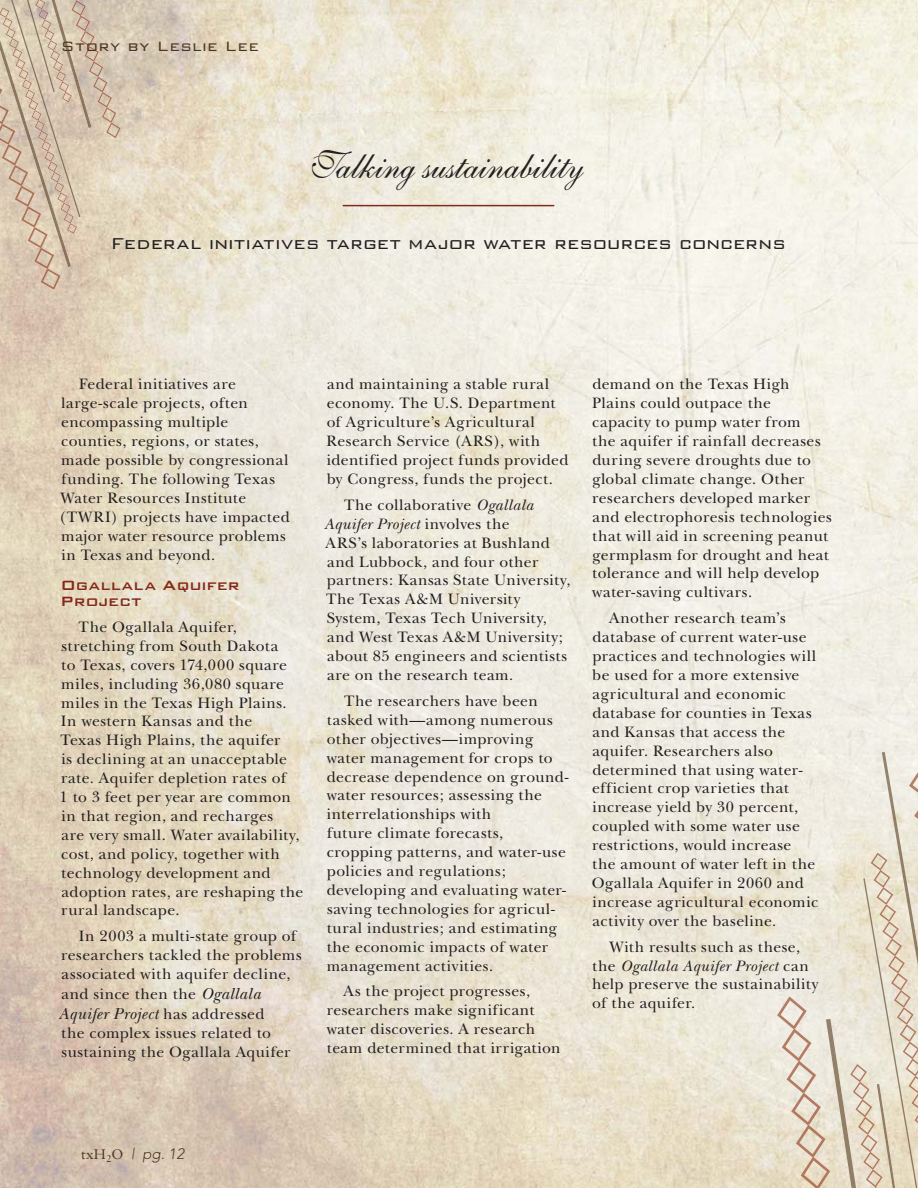
<style>
.page{position:relative;width:918px;height:1188px;background:#fff}
.page>*{position:absolute;margin:0;border:0;box-sizing:border-box;transform-origin:0 0}
.t1{font:39px "Shelley Volante BT";letter-spacing:-.005em;color:#231f20}
.t2{font:300 21px "Bank Gothic BT";color:#231f20}
.t3{font:500 18px/16.5px "Bank Gothic BT";letter-spacing:.005em;color:#85291a}
.t4{font:300 18px "Bank Gothic BT";letter-spacing:.035em;color:#4c361d}
.t5{font:italic 16.5px "New Baskerville";letter-spacing:.025em;color:#231f20}
.t6{font:15.75px/18.9px "New Baskerville";letter-spacing:.025em;color:#231f20}
.t7{font:italic 300 15px "Avenir";color:#4c361d}
.s1{font-style:italic;font-size:16.5px}
.s2{font-style:normal;font-size:15.75px}
.s3{font-style:italic}
.s4{font-family:"Sabon";font-weight:400;font-style:normal}
</style>
<div class="page">
<img style="left:0;top:0;width:918px;height:1188px">
<img style="left:856px;top:1064px;width:7px;height:18px">
<img style="left:856px;top:1082px;width:7px;height:17px">
<img style="left:856px;top:1099px;width:7px;height:18px">
<img style="left:858px;top:1117px;width:5px;height:18px">
<img style="left:861px;top:1134px;width:2px;height:18px">
<img style="left:777px;top:996px;width:30px;height:33px">
<img style="left:782px;top:1028px;width:29px;height:33px">
<img style="left:786px;top:1060px;width:30px;height:33px">
<img style="left:791px;top:1092px;width:30px;height:33px">
<img style="left:796px;top:1125px;width:30px;height:32px">
<img style="left:801px;top:1157px;width:25px;height:31px">
<img style="left:826px;top:1019px;width:30px;height:169px">
<img style="left:871px;top:853px;width:11px;height:17px">
<img style="left:874px;top:870px;width:8px;height:8px">
<img style="left:882px;top:752px;width:36px;height:126px">
<img style="left:863px;top:878px;width:55px;height:310px">
<img style="left:106px;top:123px;width:15px;height:15px">
<img style="left:102px;top:107px;width:14px;height:16px">
<img style="left:98px;top:92px;width:14px;height:16px">
<img style="left:93px;top:77px;width:15px;height:16px">
<img style="left:92px;top:61px;width:11px;height:16px">
<img style="left:92px;top:46px;width:7px;height:16px">
<img style="left:92px;top:31px;width:3px;height:16px">
<img style="left:81px;top:0;width:11px;height:128px">
<img style="left:41px;top:268px;width:20px;height:22px">
<img style="left:34px;top:267px;width:20px;height:2px">
<svg style="left:0;top:0;width:78px;height:234px"></svg>
<img style="left:0;top:40px;width:71px;height:227px">
<img style="left:10px;top:0;width:71px;height:217px">
<hr style="left:343px;top:205px;width:211px;height:1px;background:#85291a">
<p class="t4" style="left:61px;top:37px;width:200px">Story by Leslie Lee</p>
<h1 class="t1" style="left:309px;top:141px;width:277px">Talking sustainability</h1>
<h2 class="t2" style="left:111px;top:232px;width:677px">Federal initiatives target major water resources concerns</h2>
<p class="t6" style="left:59px;top:377px;width:232px;text-indent:20px">Federal initiatives are large-scale projects, often encompassing multiple counties, regions, or states, made possible by congressional funding. The following Texas<br>Water Resources Institute (TWRI) projects have impacted major water resource problems in Texas and beyond.</p>
<p class="t3" style="left:60px;top:576px;width:181px">Ogallala Aquifer<br>Project</p>
<p class="t6" style="left:60px;top:619px;width:245px;text-indent:19px">The Ogallala Aquifer, stretching from South Dakota<br>to Texas, covers 174,000 square miles, including 36,080 square miles in the Texas High Plains.<br>In western Kansas and the<br>Texas High Plains, the aquifer<br>is declining at an unacceptable rate. Aquifer depletion rates of<br>1 to 3 feet per year are common in that region, and recharges<br>are very small. Water availability, cost, and policy, together with technology development and adoption rates, are reshaping the rural landscape.</p>
<p class="t6" style="left:61px;top:929px;width:242px;text-indent:18px">In 2003 a multi-state group of researchers tackled the problems associated with aquifer decline, and since then the <span class="s1">Ogallala</span></p>
<p class="t5" style="left:59px;top:1008px;width:208px">Aquifer Project <span class="s2">has addressed</span></p>
<p class="t6" style="left:61px;top:1025px;width:231px">the complex issues related to sustaining the Ogallala Aquifer</p>
<p class="t6" style="left:327px;top:377px;width:244px">and maintaining a stable rural economy. The U.S. Department of Agriculture’s Agricultural<br>Research Service (ARS), with identified project funds provided by Congress, funds the project.</p>
<p class="t6" style="left:324px;top:497px;width:248px;text-indent:20px">The collaborative <span class="s3">Ogallala<br>Aquifer Project</span> involves the<br>ARS’s laboratories at Bushland and Lubbock, and four other partners: Kansas State University,<br>The Texas A&amp;M University<br>System, Texas Tech University, and West Texas A&amp;M University; about 85 engineers and scientists are on the research team.</p>
<p class="t6" style="left:327px;top:693px;width:243px;text-indent:17px">The researchers have been tasked with—among numerous other objectives—improving water management for crops to decrease dependence on ground&shy;water resources; assessing the interrelationships with<br>future climate forecasts, cropping patterns, and water-use policies and regulations; developing and evaluating water&shy;saving technologies for agricul&shy;tural industries; and estimating the economic impacts of water management activities.</p>
<p class="t6" style="left:327px;top:984px;width:236px;text-indent:17px">As the project progresses, researchers make significant water discoveries. A research team determined that irrigation</p>
<p class="t6" style="left:592px;top:377px;width:241px">demand on the Texas High<br>Plains could outpace the capacity to pump water from<br>the aquifer if rainfall decreases during severe droughts due to global climate change. Other researchers developed marker and electrophoresis technologies that will aid in screening peanut germplasm for drought and heat tolerance and will help develop water-saving cultivars.</p>
<p class="t6" style="left:592px;top:611px;width:228px;text-indent:17px">Another research team’s database of current water-use practices and technologies will be used for a more extensive agricultural and economic database for counties in Texas and Kansas that access the aquifer. Researchers also determined that using water&shy;efficient crop varieties that increase yield by 30 percent, coupled with some water use restrictions, would increase the amount of water left in the<br>Ogallala Aquifer in 2060 and increase agricultural economic activity over the baseline.</p>
<p class="t6" style="left:592px;top:939px;width:228px;text-indent:17px">With results such as these, the <span class="s3">Ogallala Aquifer Project</span> can help preserve the sustainability of the aquifer.</p>
<p class="t7" style="left:81px;top:1148px;width:105px"><span class="s4">txH</span><sub>2</sub><span class="s4">O</span> | pg. 12</p>
</div>
